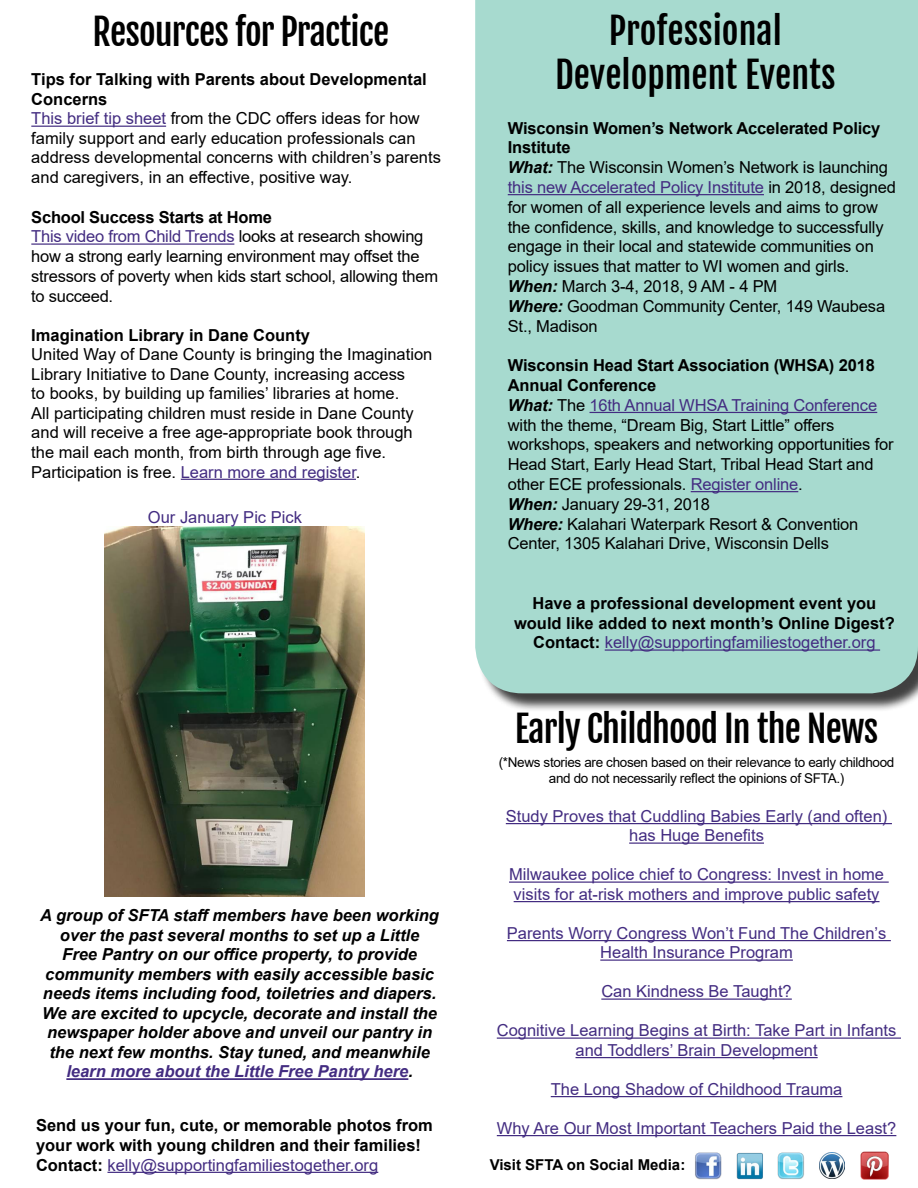
<style>
.page{position:relative;width:918px;height:1188px;background:#fff}
.page>*{position:absolute;margin:0;border:0;box-sizing:border-box;transform-origin:0 0}
.t1{font:36px "Fjalla One";letter-spacing:-.025em;color:#000}
.t2{font:36px/43.2px "Fjalla One";color:#000;text-align:center}
.t3{font:16.5px/19.8px "Arial";letter-spacing:-.01em;color:#000}
.t4{font:16.5px/19.5px "Arial";color:#432c81;text-align:center}
.t5{font:italic 700 16.5px/19.5px "Arial";color:#000;text-align:center}
.t6{font:700 16.5px/19.8px "Arial";color:#000}
.t7{font:700 15px "Arial";color:#000}
.t8{font:13.5px/16.2px "Arial";letter-spacing:-.025em;color:#000;text-align:center}
.s1{font-weight:700}
.s2{color:#432c81}
.s3{font-weight:400;color:#432c81}
.s4{font-weight:700;font-style:italic}
</style>
<div class="page">
<div style="left:477px;top:0;width:441px;height:712px;background:#000;opacity:.75"></div>
<div style="left:475px;top:0;width:443px;height:693px;background:#a7dacf"></div>
<hr style="left:107px;top:1172px;width:271px;height:1px;background:#432c81">
<hr style="left:508px;top:194px;width:256px;height:1px;background:#432c81">
<hr style="left:590px;top:412px;width:287px;height:1px;background:#432c81">
<hr style="left:691px;top:491px;width:107px;height:1px;background:#432c81">
<hr style="left:605px;top:649px;width:275px;height:2px;background:#432c81">
<img style="left:860px;top:1152px;width:28px;height:28px">
<img style="left:695px;top:1153px;width:27px;height:27px">
<img style="left:736px;top:1153px;width:27px;height:27px">
<img style="left:778px;top:1153px;width:26px;height:26px">
<img style="left:820px;top:1153px;width:25px;height:25px">
<hr style="left:66px;top:1078px;width:342px;height:2px;background:#432c81">
<hr style="left:506px;top:823px;width:386px;height:1px;background:#432c81">
<hr style="left:629px;top:843px;width:135px;height:1px;background:#432c81">
<hr style="left:509px;top:882px;width:380px;height:1px;background:#432c81">
<hr style="left:514px;top:901px;width:366px;height:1px;background:#432c81">
<hr style="left:507px;top:940px;width:384px;height:1px;background:#432c81">
<hr style="left:600px;top:960px;width:193px;height:1px;background:#432c81">
<hr style="left:601px;top:999px;width:191px;height:1px;background:#432c81">
<hr style="left:497px;top:1038px;width:404px;height:1px;background:#432c81">
<hr style="left:576px;top:1057px;width:242px;height:1px;background:#432c81">
<hr style="left:551px;top:1096px;width:291px;height:1px;background:#432c81">
<hr style="left:497px;top:1135px;width:399px;height:1px;background:#432c81">
<img style="left:105px;top:526px;width:259px;height:370px">
<hr style="left:31px;top:126px;width:135px;height:1px;background:#432c81">
<hr style="left:31px;top:243px;width:203px;height:2px;background:#432c81">
<hr style="left:181px;top:479px;width:175px;height:1px;background:#432c81">
<h1 class="t1" style="left:93px;top:10px;width:298px">Resources for Practice</h1>
<p class="t3" style="left:31px;top:70px;width:411px"><span class="s1">Tips for Talking with Parents about Developmental Concerns<br></span><span class="s2">This brief tip sheet</span> from the CDC offers ideas for how family support and early education professionals can address developmental concerns with children’s parents and caregivers, in an effective, positive way.</p>
<p class="t3" style="left:31px;top:207px;width:408px"><span class="s1">School Success Starts at Home<br></span><span class="s2">This video from Child Trends</span> looks at research showing how a strong early learning environment may offset the stressors of poverty when kids start school, allowing them to succeed.</p>
<p class="t6" style="left:31px;top:325px;width:280px">Imagination Library in Dane County</p>
<p class="t3" style="left:31px;top:345px;width:403px">United Way of Dane County is bringing the Imagination Library Initiative to Dane County, increasing access<br>to books, by building up families’ libraries at home.<br>All participating children must reside in Dane County and will receive a free age-appropriate book through the mail each month, from birth through age five.<br>Participation is free. <span class="s2">Learn more and register</span>.</p>
<p class="t4" style="left:148px;top:508px;width:156px">Our January Pic Pick</p>
<p class="t5" style="left:40px;top:906px;width:400px">A group of SFTA staff members have been working over the past several months to set up a Little<br>Free Pantry on our office property, to provide community members with easily accessible basic needs items including food, toiletries and diapers.<br>We are excited to upcycle, decorate and install the newspaper holder above and unveil our pantry in the next few months. Stay tuned, and meanwhile <span class="s2">learn more about the Little Free Pantry here</span>.</p>
<p class="t6" style="left:36px;top:1115px;width:398px">Send us your fun, cute, or memorable photos from your work with young children and their families!<br>Contact: <span class="s3">kelly@supportingfamiliestogether.org</span></p>
<h1 class="t2" style="left:555px;top:10px;width:282px">Professional<br>Development Events</h1>
<p class="t3" style="left:508px;top:118px;width:390px"><span class="s1">Wisconsin Women’s Network Accelerated Policy Institute<br></span><span class="s4">What:</span> The Wisconsin Women’s Network is launching <span class="s2">this new Accelerated Policy Institute</span> in 2018, designed for women of all experience levels and aims to grow the confidence, skills, and knowledge to successfully engage in their local and statewide communities on policy issues that matter to WI women and girls.<br><span class="s4">When:</span> March 3-4, 2018, 9 AM - 4 PM<br><span class="s4">Where:</span> Goodman Community Center, 149 Waubesa St., Madison</p>
<p class="t3" style="left:508px;top:355px;width:387px"><span class="s1">Wisconsin Head Start Association (WHSA) 2018<br>Annual Conference<br></span><span class="s4">What:</span> The <span class="s2">16th Annual WHSA Training Conference </span>with the theme, “Dream Big, Start Little” offers workshops, speakers and networking opportunities for Head Start, Early Head Start, Tribal Head Start and other ECE professionals. <span class="s2">Register online</span>.<br><span class="s4">When:</span> January 29-31, 2018<br><span class="s4">Where:</span> Kalahari Waterpark Resort &amp; Convention Center, 1305 Kalahari Drive, Wisconsin Dells</p>
<p class="t6" style="left:514px;top:593px;width:382px;text-align:center">Have a professional development event you would like added to next month’s Online Digest?<br>Contact: <span class="s3">kelly@supportingfamiliestogether.org</span></p>
<h1 class="t1" style="left:515px;top:707px;width:365px">Early Childhood In the News</h1>
<p class="t8" style="left:499px;top:754px;width:397px">(*News stories are chosen based on their relevance to early childhood and do not necessarily reflect the opinions of SFTA.)</p>
<p class="t4" style="left:506px;top:806px;width:383px">Study Proves that Cuddling Babies Early (and often) has Huge Benefits</p>
<p class="t4" style="left:509px;top:865px;width:377px;text-align:left">Milwaukee police chief to Congress: Invest in home visits for at-risk mothers and improve public safety</p>
<p class="t4" style="left:507px;top:923px;width:381px">Parents Worry Congress Won’t Fund The Children’s<br>Health Insurance Program</p>
<p class="t4" style="left:601px;top:982px;width:192px">Can Kindness Be Taught?</p>
<p class="t4" style="left:497px;top:1021px;width:401px">Cognitive Learning Begins at Birth: Take Part in Infants and Toddlers’ Brain Development</p>
<p class="t4" style="left:551px;top:1079px;width:293px">The Long Shadow of Childhood Trauma</p>
<p class="t4" style="left:497px;top:1118px;width:401px">Why Are Our Most Important Teachers Paid the Least?</p>
<p class="t7" style="left:490px;top:1155px;width:197px">Visit SFTA on Social Media:</p>
</div>
